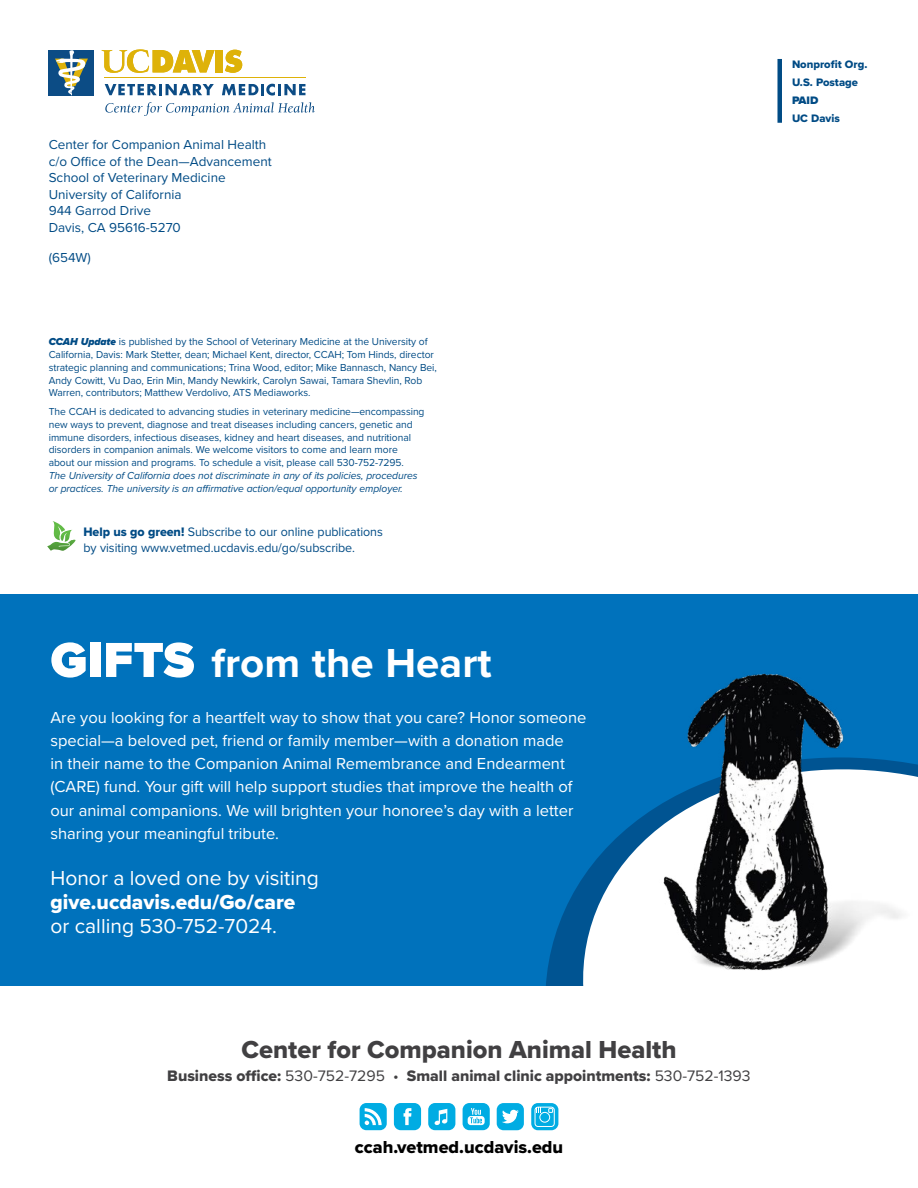
<style>
.page{position:relative;width:918px;height:1188px;background:#fff}
.page>*{position:absolute;margin:0;border:0;box-sizing:border-box;transform-origin:0 0}
.t1{font:700 42px "Proxima Nova";color:#fff}
.t2{font:25.5px "Proxima Nova Extrabld";color:#414042}
.t3{font:21px "Proxima Nova";color:#fff}
.t4{font:21px "Proxima Nova Extrabld";color:#fff}
.t5{font:18px "Proxima Nova Extrabld";color:#000}
.t6{font:16.5px/23.2px "Proxima Nova";color:#fff}
.t7{font:15.75px "Proxima Nova Extrabld";color:#414042}
.t8{font:13.5px/16.5px "Proxima Nova";color:#004b85}
.t9{font:12.75px/16.5px "Proxima Nova";letter-spacing:-.005em;color:#004b85}
.t10{font:11.25px/18px "Proxima Nova Extrabld";color:#004b85}
.t11{font:900 11.25px "Proxima Nova";color:#004b85}
.t12{font:10.5px/12.8px "Proxima Nova";letter-spacing:-.005em;color:#004b85}
.t13{font:italic 10.5px/12.8px "Proxima Nova";letter-spacing:-.005em;color:#004b85}
.s1{font-weight:900;font-style:italic}
.s2{font-family:"Proxima Nova Extrabld"}
.s3{font-weight:900;font-size:51px}
.s4{font-family:"Proxima Nova"}
</style>
<div class="page">
<div style="left:777px;top:59px;width:5px;height:64px;background:#004b85"></div>
<svg style="left:105px;top:102px;width:210px;height:14px"></svg>
<hr style="left:104px;top:77px;width:201px;height:1px;background:#deb209">
<svg style="left:105px;top:84px;width:109px;height:11px"></svg>
<svg style="left:222px;top:84px;width:83px;height:12px"></svg>
<svg style="left:225px;top:50px;width:17px;height:23px"></svg>
<div style="left:215px;top:50px;width:8px;height:22px;background:#deb209"></div>
<svg style="left:101px;top:49px;width:114px;height:24px"></svg>
<div style="left:49px;top:50px;width:45px;height:45px;background:#0c4c85"></div>
<svg style="left:55px;top:50px;width:33px;height:45px"></svg>
<svg style="left:47px;top:521px;width:29px;height:30px"></svg>
<div style="left:497px;top:1103px;width:27px;height:27px;background:#00ace3;border-radius:7px"></div>
<svg style="left:502px;top:1110px;width:17px;height:13px"></svg>
<svg style="left:531px;top:1103px;width:27px;height:27px"></svg>
<div style="left:394px;top:1103px;width:27px;height:27px;background:#00ace3;border-radius:7px"></div>
<svg style="left:404px;top:1108px;width:7px;height:17px"></svg>
<div style="left:463px;top:1103px;width:27px;height:27px;background:#00ace3;border-radius:7px"></div>
<svg style="left:468px;top:1108px;width:17px;height:17px"></svg>
<div style="left:360px;top:1103px;width:27px;height:27px;background:#00ace3;border-radius:7px"></div>
<svg style="left:365px;top:1108px;width:17px;height:17px"></svg>
<div style="left:428px;top:1103px;width:27px;height:27px;background:#00ace3;border-radius:7px"></div>
<svg style="left:434px;top:1109px;width:13px;height:16px"></svg>
<div style="left:535px;top:1107px;width:20px;height:20px;border:1px solid #fff;border-radius:3px"></div>
<div style="left:540px;top:1112px;width:10px;height:10px;border:1px solid #fff;border-radius:50%"></div>
<svg style="left:548px;top:1108px;width:5px;height:5px"></svg>
<svg style="left:536px;top:1107px;width:5px;height:5px"></svg>
<div style="left:0;top:594px;width:918px;height:392px;background:#0072bc"></div>
<svg style="left:546px;top:838px;width:70px;height:148px"></svg>
<img style="left:616px;top:673px;width:302px;height:313px">
<p class="t8" style="left:49px;top:136px;width:225px">Center for Companion Animal Health c/o Office of the Dean—Advancement<br>School of Veterinary Medicine<br>University of California<br>944 Garrod Drive<br>Davis, CA 95616-5270</p>
<p class="t8" style="left:49px;top:248px;width:44px">(654W)</p>
<p class="t12" style="left:49px;top:335px;width:390px"><span class="s1">CCAH Update</span> is published by the School of Veterinary Medicine at the University of California, Davis: Mark Stetter, dean; Michael Kent, director, CCAH; Tom Hinds, director strategic planning and communications; Trina Wood, editor; Mike Bannasch, Nancy Bei, Andy Cowitt, Vu Dao, Erin Min, Mandy Newkirk, Carolyn Sawai, Tamara Shevlin, Rob Warren, contributors; Matthew Verdolivo, ATS Mediaworks.</p>
<p class="t12" style="left:49px;top:405px;width:377px">The CCAH is dedicated to advancing studies in veterinary medicine—encompassing new ways to prevent, diagnose and treat diseases including cancers, genetic and immune disorders, infectious diseases, kidney and heart diseases, and nutritional disorders in companion animals. We welcome visitors to come and learn more about our mission and programs. To schedule a visit, please call 530-752-7295.</p>
<p class="t13" style="left:49px;top:468px;width:370px">The University of California does not discriminate in any of its policies, procedures or practices. The university is an affirmative action/equal opportunity employer.</p>
<p class="t9" style="left:83px;top:522px;width:301px"><span class="s2">Help us go green!</span> Subscribe to our online publications by visiting www.vetmed.ucdavis.edu/go/subscribe.</p>
<h1 class="t1" style="left:50px;top:632px;width:443px"><span class="s3">GIFTS</span> from the Heart</h1>
<p class="t6" style="left:50px;top:705px;width:538px">Are you looking for a heartfelt way to show that you care? Honor someone special—a beloved pet, friend or family member—with a donation made<br>in their name to the Companion Animal Remembrance and Endearment (CARE) fund. Your gift will help support studies that improve the health of our animal companions. We will brighten your honoree’s day with a letter sharing your meaningful tribute.</p>
<h3 class="t3" style="left:50px;top:863px;width:270px">Honor a loved one by visiting</h3>
<h3 class="t4" style="left:50px;top:887px;width:247px">give.ucdavis.edu/Go/care</h3>
<h3 class="t3" style="left:50px;top:911px;width:228px">or calling 530-752-7024.</h3>
<h2 class="t2" style="left:241px;top:1030px;width:437px">Center for Companion Animal Health</h2>
<h3 class="t7" style="left:167px;top:1064px;width:585px">Business office: <span class="s4">530-752-7295 •</span> Small animal clinic appointments: <span class="s4">530-752-1393</span></h3>
<h3 class="t5" style="left:355px;top:1133px;width:210px">ccah.vetmed.ucdavis.edu</h3>
<p class="t10" style="left:792px;top:55px;width:77px">Nonprofit Org.<br>U.S. Postage</p>
<p class="t11" style="left:792px;top:92px;width:28px">PAID</p>
<p class="t10" style="left:792px;top:109px;width:49px">UC Davis</p>
</div>
